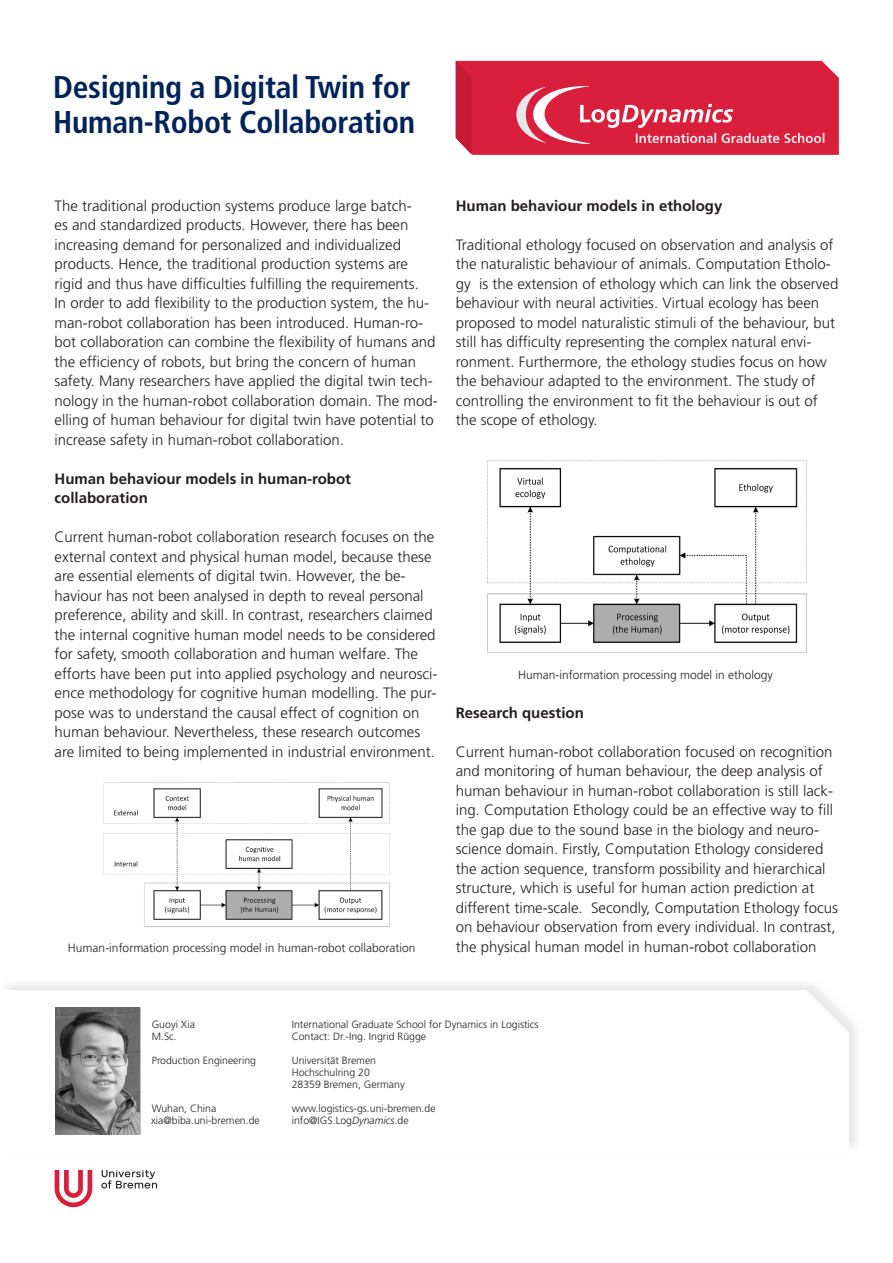
<style>
.page{position:relative;width:893px;height:1263px;background:#fff}
.page>*{position:absolute;margin:0;border:0;box-sizing:border-box;transform-origin:0 0}
.t1{font:700 condensed 31.5px/35.2px "Frutiger LT Std";letter-spacing:-.01em;color:#002359}
.Text{font:300 15px/19.5px "Frutiger LT Std";color:#231f20}
.Text-2{font:700 15px/19.5px "Frutiger LT Std";color:#231f20}
.Text-3{font:300 12px "Frutiger LT Std";color:#231f20}
.t2{font:300 10.5px "Frutiger LT Std";color:#231f20}
.s1{font-style:italic}
</style>
<div class="page">
<div style="left:0;top:977px;width:864px;height:178px;background:#231f20;opacity:.1"></div>
<svg style="left:0;top:990px;width:849px;height:162px"></svg>
<img style="left:55px;top:1008px;width:85px;height:126px">
<svg style="left:101px;top:1170px;width:56px;height:18px"></svg>
<svg style="left:55px;top:1170px;width:37px;height:37px"></svg>
<svg style="left:456px;top:61px;width:383px;height:94px;background:#db324d"></svg>
<img style="left:103px;top:782px;width:287px;height:145px">
<img style="left:487px;top:460px;width:320px;height:193px">
<p class="t1" style="left:53px;top:69px;width:363px">Designing a Digital Twin for<br>Human-Robot Collaboration</p>
<p class="Text" style="left:55px;top:196px;width:385px">The traditional production systems produce large batch-<br>es and standardized products. However, there has been increasing demand for personalized and individualized products. Hence, the traditional production systems are rigid and thus have difficulties fulfilling the requirements.<br>In order to add flexibility to the production system, the hu&shy;man-robot collaboration has been introduced. Human-ro&shy;bot collaboration can combine the flexibility of humans and the efficiency of robots, but bring the concern of human safety. Many researchers have applied the digital twin tech&shy;nology in the human-robot collaboration domain. The mod&shy;elling of human behaviour for digital twin have potential to increase safety in human-robot collaboration.</p>
<p class="Text-2" style="left:55px;top:469px;width:298px">Human behaviour models in human-robot collaboration</p>
<p class="Text" style="left:55px;top:528px;width:384px">Current human-robot collaboration research focuses on the external context and physical human model, because these are essential elements of digital twin. However, the be&shy;haviour has not been analysed in depth to reveal personal preference, ability and skill. In contrast, researchers claimed the internal cognitive human model needs to be considered for safety, smooth collaboration and human welfare. The efforts have been put into applied psychology and neurosci&shy;ence methodology for cognitive human modelling. The pur&shy;pose was to understand the causal effect of cognition on human behaviour. Nevertheless, these research outcomes are limited to being implemented in industrial environment.</p>
<p class="Text-3" style="left:68px;top:941px;width:349px">Human-information processing model in human-robot collaboration</p>
<p class="Text-2" style="left:456px;top:196px;width:268px">Human behaviour models in ethology</p>
<p class="Text" style="left:456px;top:235px;width:384px">Traditional ethology focused on observation and analysis of the naturalistic behaviour of animals. Computation Etholo&shy;gy is the extension of ethology which can link the observed behaviour with neural activities. Virtual ecology has been proposed to model naturalistic stimuli of the behaviour, but still has difficulty representing the complex natural envi&shy;ronment. Furthermore, the ethology studies focus on how the behaviour adapted to the environment. The study of controlling the environment to fit the behaviour is out of the scope of ethology.</p>
<p class="Text-3" style="left:518px;top:668px;width:256px">Human-information processing model in ethology</p>
<p class="Text-2" style="left:456px;top:703px;width:130px">Research question</p>
<p class="Text" style="left:456px;top:742px;width:384px">Current human-robot collaboration focused on recognition and monitoring of human behaviour, the deep analysis of human behaviour in human-robot collaboration is still lack&shy;ing. Computation Ethology could be an effective way to fill the gap due to the sound base in the biology and neuro&shy;science domain. Firstly, Computation Ethology considered the action sequence, transform possibility and hierarchical structure, which is useful for human action prediction at different time-scale. Secondly, Computation Ethology focus on behaviour observation from every individual. In contrast, the physical human model in human-robot collaboration</p>
<p class="t2" style="left:152px;top:1018px;width:45px">Guoyi Xia</p>
<p class="t2" style="left:152px;top:1030px;width:27px">M.Sc.</p>
<p class="t2" style="left:152px;top:1054px;width:106px">Production Engineering</p>
<p class="t2" style="left:152px;top:1102px;width:66px">Wuhan, China</p>
<p class="t2" style="left:151px;top:1114px;width:110px">xia@biba.uni-bremen.de</p>
<p class="t2" style="left:292px;top:1018px;width:248px">International Graduate School for Dynamics in Logistics</p>
<p class="t2" style="left:292px;top:1030px;width:136px">Contact: Dr.-Ing. Ingrid Rügge</p>
<p class="t2" style="left:292px;top:1054px;width:86px">Universität Bremen</p>
<p class="t2" style="left:292px;top:1066px;width:80px">Hochschulring 20</p>
<p class="t2" style="left:292px;top:1078px;width:115px">28359 Bremen, Germany</p>
<p class="t2" style="left:292px;top:1102px;width:145px">www.logistics-gs.uni-bremen.de</p>
<p class="t2" style="left:292px;top:1114px;width:118px">info@IGS.Log<span class="s1">Dynamics</span>.de</p>
</div>
